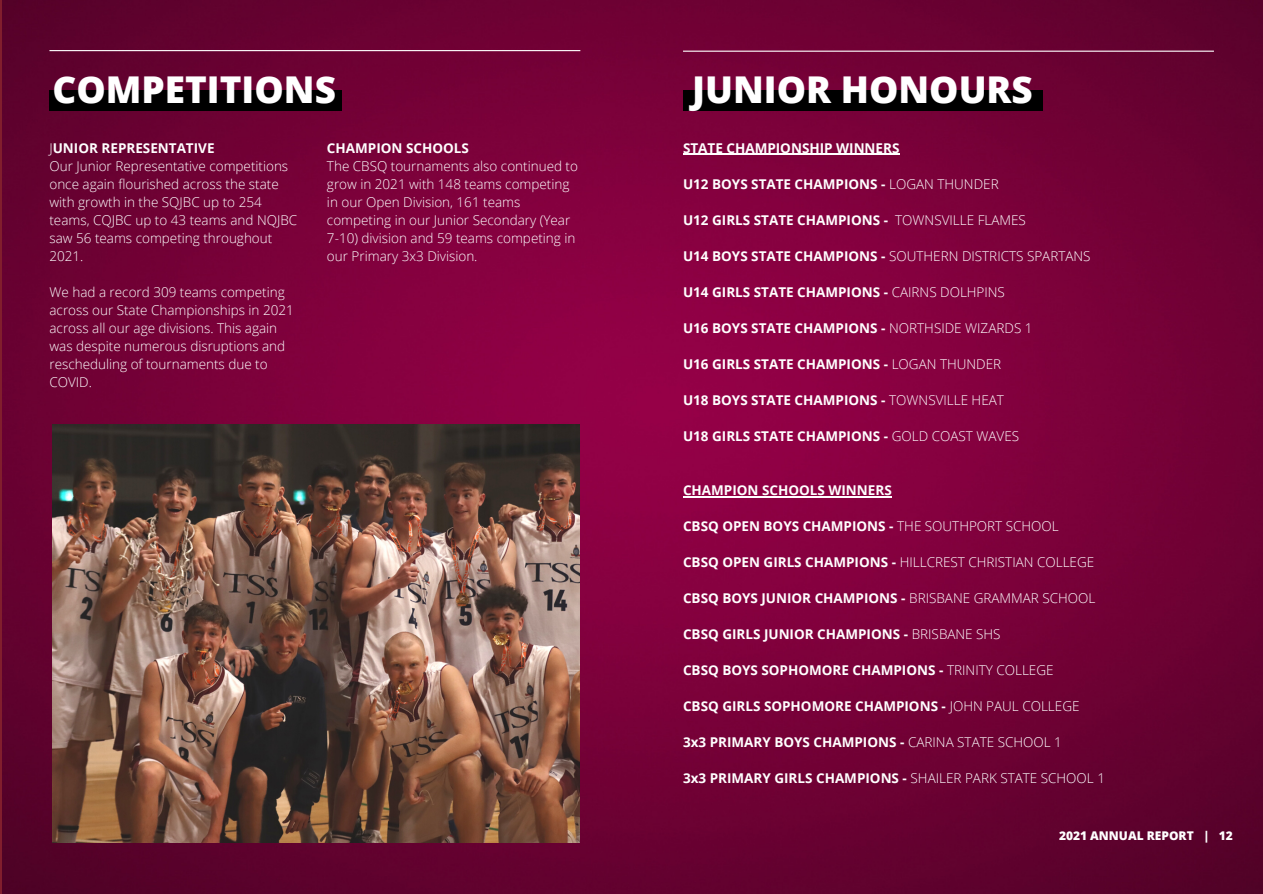
<style>
.page{position:relative;width:1263px;height:894px;background:#fff}
.page>*{position:absolute;margin:0;border:0;box-sizing:border-box;transform-origin:0 0}
.t1{font:800 36.9px "Open Sans";color:#fff}
.t2{font:300 13.5px/18px "Open Sans";color:#fff}
.t3{font:700 13.5px "Open Sans";color:#fff}
.t4{font:800 12px "Open Sans";color:#fff}
.s1{font-weight:700}
.s2{font-weight:300}
</style>
<div class="page">
<img style="left:2px;top:0;width:1261px;height:893px">
<img style="left:52px;top:425px;width:528px;height:417px">
<hr style="left:49px;top:50px;width:531px;height:1px;background:#fff">
<div style="left:50px;top:91px;width:292px;height:20px;background:#000"></div>
<hr style="left:683px;top:51px;width:531px;height:1px;background:#fff">
<div style="left:683px;top:91px;width:360px;height:20px;background:#000"></div>
<hr style="left:683px;top:154px;width:217px;height:1px;background:#fff">
<hr style="left:683px;top:496px;width:209px;height:1px;background:#fff">
<h1 class="t1" style="left:52px;top:64px;width:285px">COMPETITIONS</h1>
<p class="t2" style="left:49px;top:138px;width:249px">J<span class="s1">UNIOR REPRESENTATIVE<br></span>Our Junior Representative competitions once again flourished across the state with growth in the SQJBC up to 254 teams, CQJBC up to 43 teams and NQJBC saw 56 teams competing throughout<br>2021.</p>
<p class="t2" style="left:49px;top:282px;width:246px">We had a record 309 teams competing across our State Championships in 2021 across all our age divisions. This again was despite numerous disruptions and rescheduling of tournaments due to<br>COVID.</p>
<p class="t3" style="left:327px;top:138px;width:143px">CHAMPION SCHOOLS</p>
<p class="t2" style="left:327px;top:156px;width:252px">The CBSQ tournaments also continued to grow in 2021 with 148 teams competing in our Open Division, 161 teams competing in our Junior Secondary (Year 7-10) division and 59 teams competing in our Primary 3x3 Division.</p>
<h1 class="t1" style="left:692px;top:64px;width:342px">JUNIOR HONOURS</h1>
<p class="t3" style="left:683px;top:138px;width:218px">STATE CHAMPIONSHIP WINNERS</p>
<p class="t3" style="left:683px;top:174px;width:317px">U12 BOYS STATE CHAMPIONS - <span class="s2">LOGAN THUNDER</span></p>
<p class="t3" style="left:683px;top:210px;width:344px">U12 GIRLS STATE CHAMPIONS - <span class="s2">TOWNSVILLE FLAMES</span></p>
<p class="t2" style="left:683px;top:246px;width:409px"><span class="s1">U14 BOYS STATE CHAMPIONS -</span> SOUTHERN DISTRICTS SPARTANS</p>
<p class="t3" style="left:683px;top:282px;width:323px">U14 GIRLS STATE CHAMPIONS - <span class="s2">CAIRNS DOLHPINS</span></p>
<p class="t3" style="left:683px;top:318px;width:351px">U16 BOYS STATE CHAMPIONS - <span class="s2">NORTHSIDE WIZARDS 1</span></p>
<p class="t3" style="left:683px;top:354px;width:320px">U16 GIRLS STATE CHAMPIONS - <span class="s2">LOGAN THUNDER</span></p>
<p class="t3" style="left:683px;top:390px;width:322px">U18 BOYS STATE CHAMPIONS - <span class="s2">TOWNSVILLE HEAT</span></p>
<p class="t3" style="left:683px;top:426px;width:338px">U18 GIRLS STATE CHAMPIONS - <span class="s2">GOLD COAST WAVES</span></p>
<p class="t3" style="left:683px;top:480px;width:210px">CHAMPION SCHOOLS WINNERS</p>
<p class="t3" style="left:683px;top:516px;width:377px">CBSQ OPEN BOYS CHAMPIONS - <span class="s2">THE SOUTHPORT SCHOOL</span></p>
<p class="t2" style="left:683px;top:552px;width:413px"><span class="s1">CBSQ OPEN GIRLS CHAMPIONS -</span> HILLCREST CHRISTIAN COLLEGE</p>
<p class="t3" style="left:683px;top:588px;width:414px">CBSQ BOYS JUNIOR CHAMPIONS - <span class="s2">BRISBANE GRAMMAR SCHOOL</span></p>
<p class="t3" style="left:683px;top:624px;width:319px">CBSQ GIRLS JUNIOR CHAMPIONS - <span class="s2">BRISBANE SHS</span></p>
<p class="t3" style="left:683px;top:660px;width:372px">CBSQ BOYS SOPHOMORE CHAMPIONS - <span class="s2">TRINITY COLLEGE</span></p>
<p class="t3" style="left:683px;top:696px;width:398px">CBSQ GIRLS SOPHOMORE CHAMPIONS - <span class="s2">JOHN PAUL COLLEGE</span></p>
<p class="t3" style="left:683px;top:732px;width:380px">3x3 PRIMARY BOYS CHAMPIONS - <span class="s2">CARINA STATE SCHOOL 1</span></p>
<p class="t3" style="left:683px;top:768px;width:423px">3x3 PRIMARY GIRLS CHAMPIONS - <span class="s2">SHAILER PARK STATE SCHOOL 1</span></p>
<p class="t4" style="left:1059px;top:827px;width:175px">2021 ANNUAL REPORT | 12</p>
</div>
